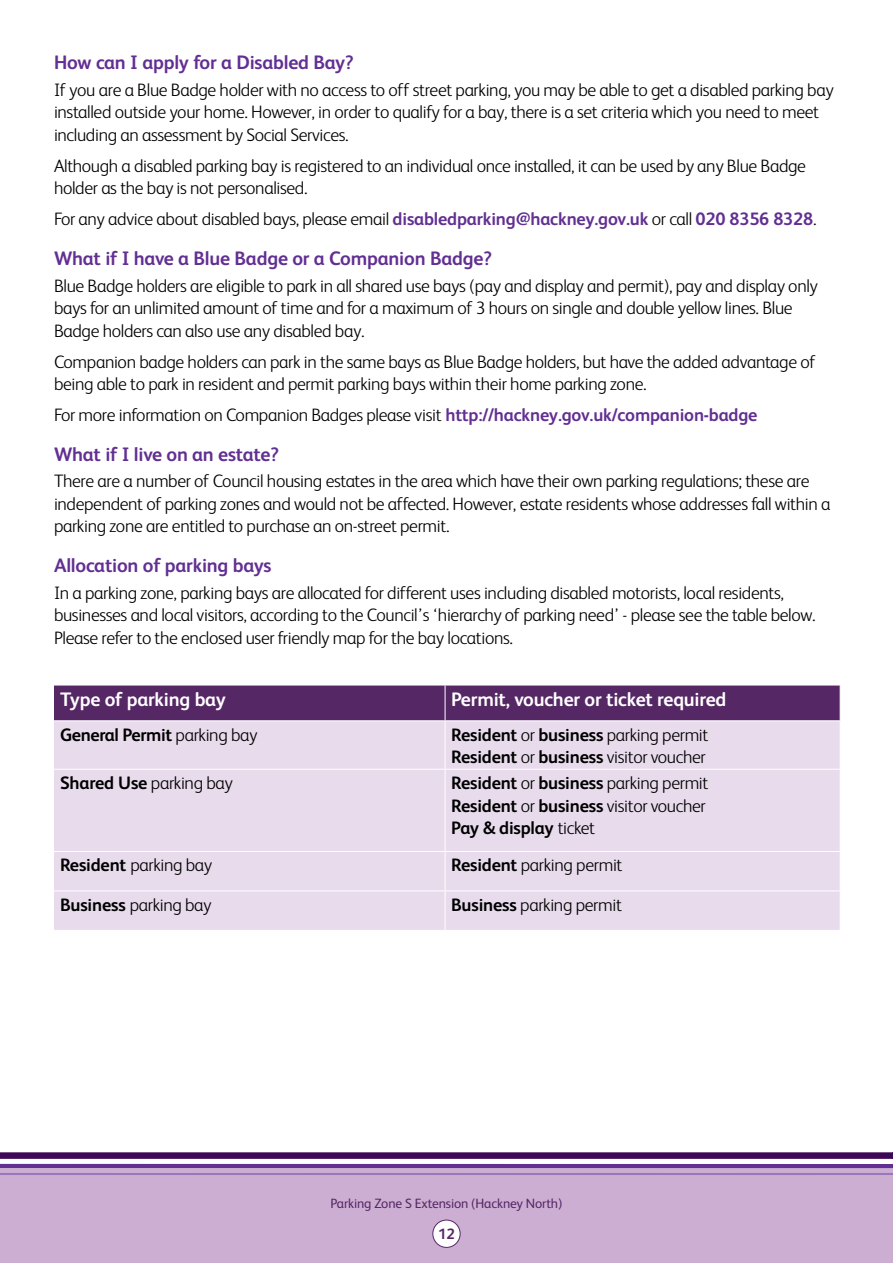
<style>
.page{position:relative;width:893px;height:1263px;background:#fff}
.page>*{position:absolute;margin:0;border:0;box-sizing:border-box;transform-origin:0 0}
.t1{font:700 19.5px "FS Albert";letter-spacing:-.01em;color:#622f92}
.t2{font:700 19.5px "FS Albert";letter-spacing:-.01em;color:#fff}
.t3{font:300 18px/22.5px "FS Albert";letter-spacing:-.02em;color:#000}
.t4{font:700 18px/22.5px "FS Albert";letter-spacing:-.01em;color:#000}
.t5{font:700 15px "FS Albert";color:#562765}
.t6{font:13.5px "FS Albert";letter-spacing:-.01em;color:#562765}
.s1{font-weight:700;color:#622f92}
.s2{font-weight:300}
.s3{font-weight:700}
</style>
<div class="page">
<div style="left:0;top:1165px;width:893px;height:98px;background:#ccaed3"></div>
<div style="left:433px;top:1220px;width:27px;height:27px;background:#fff;border-radius:50%"></div>
<div style="left:432px;top:1220px;width:28px;height:28px;border:1px solid #562765;border-radius:50%"></div>
<svg style="left:0;top:1152px;width:893px;height:23px"></svg>
<div style="left:54px;top:686px;width:786px;height:34px;background:#562765"></div>
<div style="left:54px;top:721px;width:786px;height:209px;background:#e7dbec"></div>
<hr style="left:445px;top:685px;width:1px;height:35px;background:#fff">
<hr style="left:445px;top:721px;width:1px;height:48px;background:#fff">
<hr style="left:445px;top:769px;width:1px;height:82px;background:#fff">
<hr style="left:445px;top:852px;width:1px;height:38px;background:#fff">
<hr style="left:445px;top:891px;width:1px;height:39px;background:#fff">
<hr style="left:54px;top:769px;width:391px;height:1px;background:#fff">
<hr style="left:54px;top:851px;width:391px;height:1px;background:#fff">
<hr style="left:54px;top:890px;width:391px;height:1px;background:#fff">
<hr style="left:445px;top:769px;width:395px;height:1px;background:#fff">
<hr style="left:445px;top:851px;width:395px;height:1px;background:#fff">
<hr style="left:445px;top:890px;width:395px;height:1px;background:#fff">
<p class="t1" style="left:54px;top:49px;width:301px">How can I apply for a Disabled Bay?</p>
<p class="t3" style="left:54px;top:78px;width:781px">If you are a Blue Badge holder with no access to off street parking, you may be able to get a disabled parking bay installed outside your home. However, in order to qualify for a bay, there is a set criteria which you need to meet including an assessment by Social Services.</p>
<p class="t3" style="left:54px;top:154px;width:753px">Although a disabled parking bay is registered to an individual once installed, it can be used by any Blue Badge holder as the bay is not personalised.</p>
<p class="t3" style="left:54px;top:207px;width:764px">For any advice about disabled bays, please email <span class="s1">disabledparking@hackney.gov.uk</span> or call <span class="s1">020 8356 8328</span>.</p>
<p class="t1" style="left:54px;top:245px;width:439px">What if I have a Blue Badge or a Companion Badge?</p>
<p class="t3" style="left:54px;top:273px;width:765px">Blue Badge holders are eligible to park in all shared use bays (pay and display and permit), pay and display only bays for an unlimited amount of time and for a maximum of 3 hours on single and double yellow lines. Blue<br>Badge holders can also use any disabled bay.</p>
<p class="t3" style="left:54px;top:349px;width:763px">Companion badge holders can park in the same bays as Blue Badge holders, but have the added advantage of being able to park in resident and permit parking bays within their home parking zone.</p>
<p class="t3" style="left:54px;top:403px;width:705px">For more information on Companion Badges please visit <span class="s1">http://hackney.gov.uk/companion-badge</span></p>
<p class="t1" style="left:54px;top:441px;width:227px">What if I live on an estate?</p>
<p class="t3" style="left:54px;top:469px;width:778px">There are a number of Council housing estates in the area which have their own parking regulations; these are independent of parking zones and would not be affected. However, estate residents whose addresses fall within a parking zone are entitled to purchase an on-street permit.</p>
<p class="t1" style="left:54px;top:552px;width:219px">Allocation of parking bays</p>
<p class="t3" style="left:54px;top:580px;width:763px">In a parking zone, parking bays are allocated for different uses including disabled motorists, local residents, businesses and local visitors, according to the Council’s ‘hierarchy of parking need’ - please see the table below.<br>Please refer to the enclosed user friendly map for the bay locations.</p>
<p class="t2" style="left:60px;top:686px;width:167px">Type of parking bay</p>
<p class="t2" style="left:451px;top:686px;width:277px">Permit, voucher or ticket required</p>
<p class="t4" style="left:60px;top:722px;width:199px">General Permit <span class="s2">parking bay</span></p>
<p class="t4" style="left:451px;top:722px;width:259px">Resident <span class="s2">or</span> business <span class="s2">parking permit<br></span>Resident <span class="s2">or</span> business <span class="s2">visitor voucher</span></p>
<p class="t3" style="left:60px;top:771px;width:174px"><span class="s3">Shared Use</span> parking bay</p>
<p class="t4" style="left:451px;top:771px;width:259px">Resident <span class="s2">or</span> business <span class="s2">parking permit<br></span>Resident <span class="s2">or</span> business <span class="s2">visitor voucher<br></span>Pay &amp; display <span class="s2">ticket</span></p>
<p class="t3" style="left:60px;top:853px;width:154px"><span class="s3">Resident</span> parking bay</p>
<p class="t3" style="left:451px;top:853px;width:173px"><span class="s3">Resident</span> parking permit</p>
<p class="t3" style="left:60px;top:892px;width:153px"><span class="s3">Business</span> parking bay</p>
<p class="t3" style="left:451px;top:892px;width:172px"><span class="s3">Business</span> parking permit</p>
<p class="t6" style="left:330px;top:1194px;width:233px">Parking Zone S Extension (Hackney North)</p>
<p class="t5" style="left:438px;top:1223px;width:18px">12</p>
</div>
